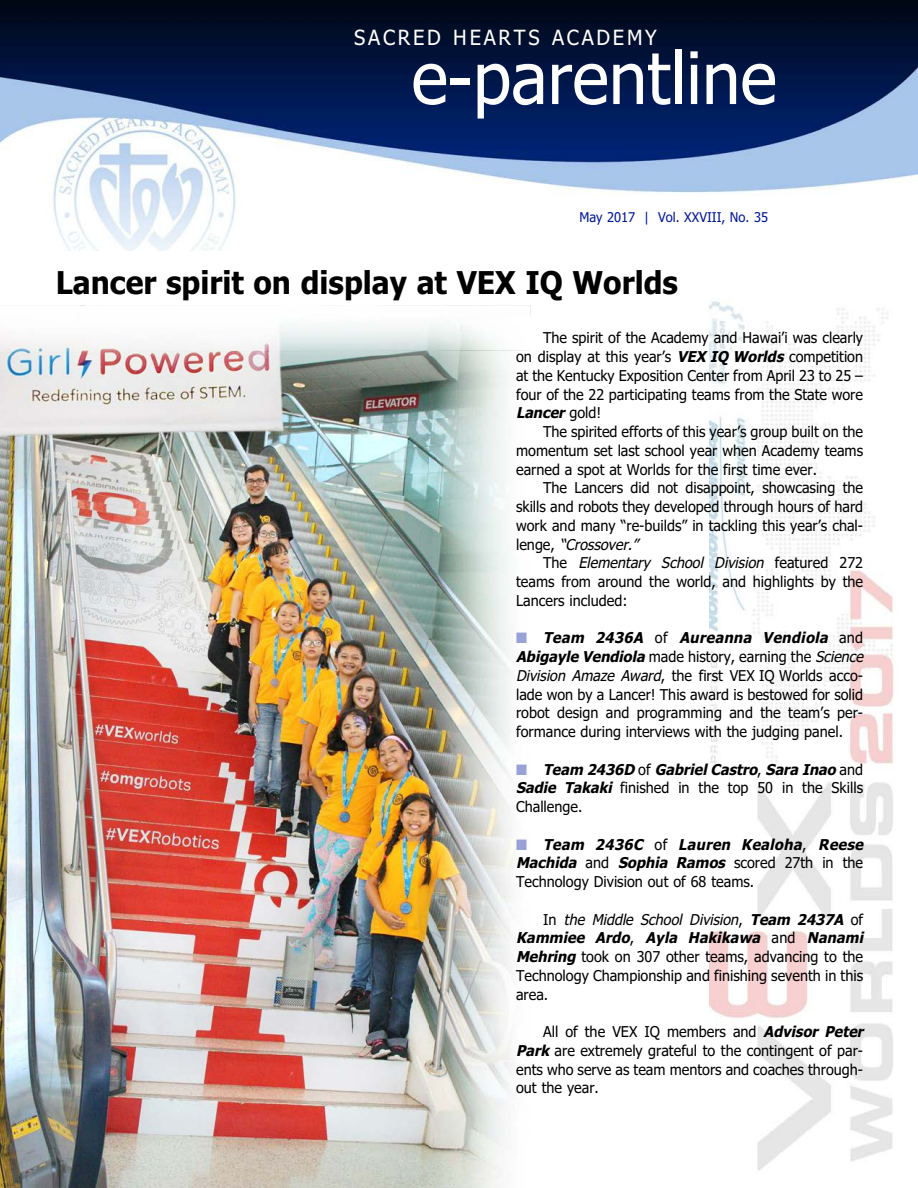
<style>
.page{position:relative;width:918px;height:1188px;background:#fff}
.page>*{position:absolute;margin:0;border:0;box-sizing:border-box;transform-origin:0 0}
.t1{font:72px "Tahoma";color:#fff;scale:.96 1}
.t2{font:700 31.5px "Tahoma";color:#000;scale:.95 1}
.t3{font:21px "Tahoma";letter-spacing:.135em;color:#fff;scale:.96 1}
.t4{font:15px/18.8px "Tahoma";color:#000;text-align:justify;scale:.96 1}
.t5{font:13.5px "Tahoma";color:#00189b;scale:.96 1}
.s1{font-weight:700;font-style:italic}
.s2{font-style:italic}
.s3{color:#99a2d7}
</style>
<div class="page">
<img style="left:0;top:378px;width:430px;height:810px">
<img style="left:0;top:0;width:918px;height:250px">
<img style="left:430px;top:378px;width:86px;height:810px">
<img style="left:0;top:356px;width:507px;height:22px">
<img style="left:0;top:353px;width:430px;height:3px">
<svg style="left:430px;top:353px;width:8px;height:3px"></svg>
<img style="left:0;top:305px;width:531px;height:48px">
<img style="left:438px;top:316px;width:93px;height:4px">
<img style="left:430px;top:320px;width:101px;height:31px">
<img style="left:710px;top:301px;width:184px;height:870px">
<h3 class="t3" style="left:354px;top:25px;width:317px">SACRED HEARTS ACADEMY</h3>
<h1 class="t1" style="left:412px;top:37px;width:382px">e-parentline</h1>
<p class="t5" style="left:579px;top:209px;width:198px">May 2017 | Vol. XXVIII, No. 35</p>
<h2 class="t2" style="left:56px;top:265px;width:656px">Lancer spirit on display at VEX IQ Worlds</h2>
<p class="t4" style="left:516px;top:329px;width:363px;text-indent:27px">The spirit of the Academy and Hawai’i was clearly on display at this year’s <span class="s1">VEX IQ Worlds</span> competition at the Kentucky Exposition Center from April 23 to 25 – four of the 22 participating teams from the State wore <span class="s1">Lancer</span> gold!</p>
<p class="t4" style="left:516px;top:423px;width:363px;text-indent:27px">The spirited efforts of this year’s group built on the momentum set last school year when Academy teams earned a spot at Worlds for the first time ever.</p>
<p class="t4" style="left:516px;top:479px;width:363px;text-indent:27px">The Lancers did not disappoint, showcasing the skills and robots they developed through hours of hard work and many “re-builds” in tackling this year’s chal&shy;l e n g e , <span class="s2">“Crossover.”</span></p>
<p class="t4" style="left:516px;top:554px;width:363px;text-indent:27px">T h e <span class="s2">Elementary School Division</span> fe a t u r e d 2 7 2 teams from around the world, and highlights by the Lancers included:</p>
<p class="t4" style="left:516px;top:629px;width:367px;text-align:left"><span class="s3">■</span> <span class="s1">Team 2436A</span> o f <span class="s1">Aureanna Vendiola</span> a n d <span class="s1">Abigayle Vendiola</span>made history, earning the <span class="s2">Science Division Amaze Award</span>, the first VEX IQ Worlds acco&shy;lade won by a Lancer! This award is bestowed for solid robot design and programming and the team’s per&shy;formance during interviews with the judging panel.</p>
<p class="t4" style="left:516px;top:760px;width:363px"><span class="s3">■</span> <span class="s1">Team 2436D</span> o f <span class="s1">GabrielCastro</span>, <span class="s1">Sara Inao</span> a n d <span class="s1">Sadie Takaki</span> finished in the top 50 in the Skills Challenge.</p>
<p class="t4" style="left:516px;top:835px;width:367px;text-align:left"><span class="s3">■</span> <span class="s1">Team 2436C</span> o f <span class="s1">Lauren Kealoha</span>, <span class="s1">Reese<br>Machida</span> and <span class="s1">Sophia Ramos</span> scored 27th in the<br>Technology Division out of 68 teams.</p>
<p class="t4" style="left:516px;top:910px;width:367px;text-align:left;text-indent:27px">I n <span class="s2">the Middle School Division</span>, <span class="s1">Team 2437A</span> o f <span class="s1">Kammiee Ardo</span>, <span class="s1">Ayla Hakikawa</span> a n d <span class="s1">Nanami Mehring</span> took on 307 other teams, advancing to the Technology Championship and finishing seventh in this area.</p>
<p class="t4" style="left:516px;top:1023px;width:367px;text-align:left;text-indent:27px">All of the VEX IQ members and <span class="s1">Advisor Peter Park</span>are extremely grateful to the contingent of par&shy;ents who serve as team mentors and coaches through&shy;out the year.</p>
</div>
